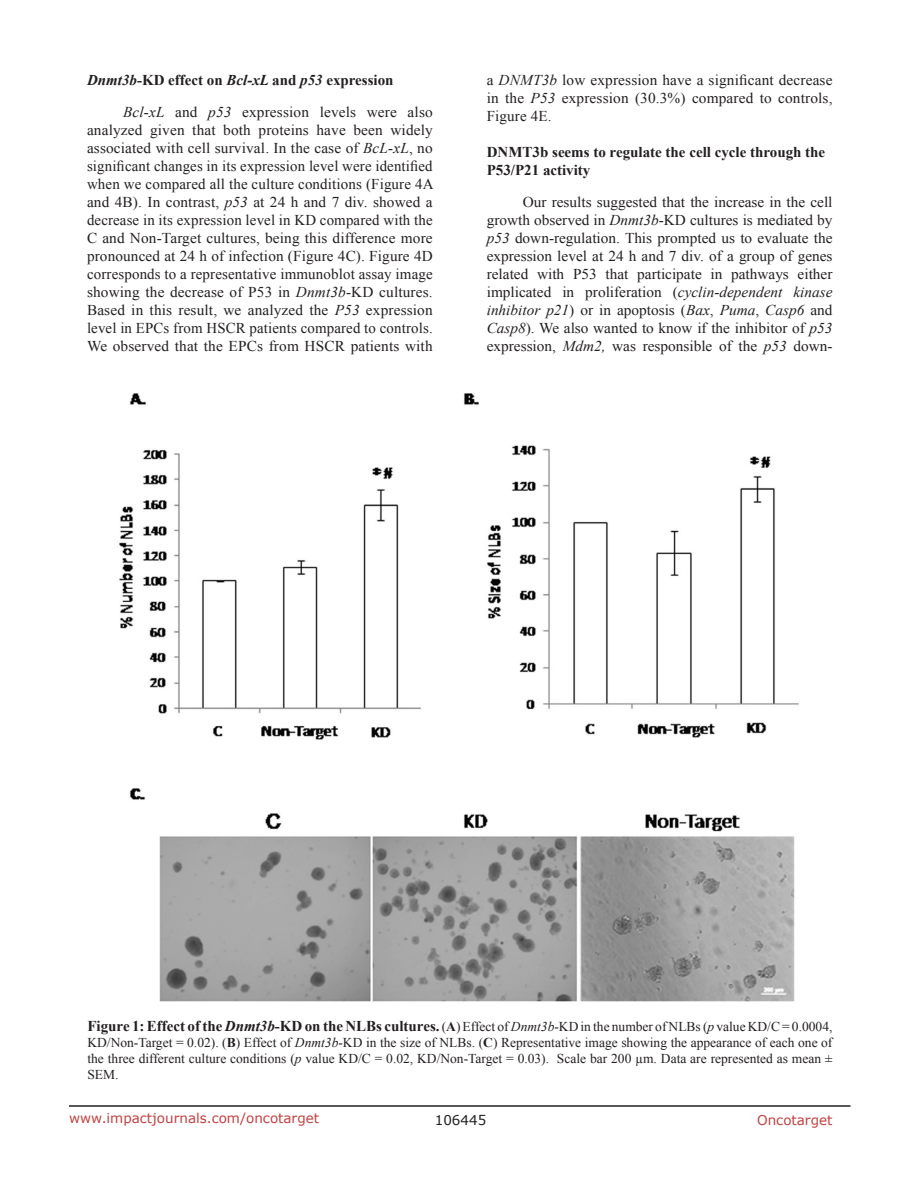
<style>
.page{position:relative;width:918px;height:1188px;background:#fff}
.page>*{position:absolute;margin:0;border:0;box-sizing:border-box;transform-origin:0 0}
.BodyText{font:15px/18px "Times New Roman";letter-spacing:.01em;color:#231f20;text-align:justify}
.subsubHeading{font:700 15px/18px "Times New Roman";color:#231f20}
.Figuretrx{font:13.5px/16.2px "Times New Roman";color:#231f20;text-align:justify}
.t1{font:13.5px "Verdana";color:#c24141}
.t2{font:13.5px "Verdana";color:#231f20}
.s1{font-style:italic}
.s2{font-weight:700;font-size:15px}
.s3{font-weight:700;font-style:italic;font-size:15px}
.s4{font-weight:700}
</style>
<div class="page">
<hr style="left:69px;top:1105px;width:781px;height:2px;background:#231f20">
<img style="left:119px;top:393px;width:680px;height:609px">
<p class="subsubHeading" style="left:87px;top:71px;width:308px"><span class="s1">Dnmt3b</span>-KD effect on <span class="s1">Bcl-xL</span> and <span class="s1">p53</span> expression</p>
<p class="BodyText" style="left:87px;top:102px;width:348px;text-indent:36px"><span class="s1">Bcl-xL</span> and <span class="s1">p53</span> expression levels were also analyzed given that both proteins have been widely associated with cell survival. In the case of <span class="s1">BcL-xL</span>, no significant changes in its expression level were identified when we compared all the culture conditions (Figure 4A and 4B). In contrast, <span class="s1">p53</span> at 24 h and 7 div. showed a decrease in its expression level in KD compared with the C and Non-Target cultures, being this difference more pronounced at 24 h of infection (Figure 4C). Figure 4D corresponds to a representative immunoblot assay image showing the decrease of P53 in <span class="s1">Dnmt3b</span>-KD cultures.<br>Based in this result, we analyzed the <span class="s1">P53</span> expression level in EPCs from HSCR patients compared to controls.<br>We observed that the EPCs from HSCR patients with</p>
<p class="BodyText" style="left:487px;top:71px;width:347px">a <span class="s1">DNMT3b</span> low expression have a significant decrease in the <span class="s1">P53</span> expression (30.3%) compared to controls, Figure 4E.</p>
<p class="subsubHeading" style="left:487px;top:143px;width:340px">DNMT3b seems to regulate the cell cycle through the<br>P53/P21 activity</p>
<p class="BodyText" style="left:487px;top:193px;width:347px;text-indent:36px">Our results suggested that the increase in the cell growth observed in <span class="s1">Dnmt3b</span>-KD cultures is mediated by <span class="s1">p53</span> down-regulation. This prompted us to evaluate the expression level at 24 h and 7 div. of a group of genes related with P53 that participate in pathways either implicated in proliferation (<span class="s1">cyclin-dependent kinase inhibitor p21</span>) or in apoptosis (<span class="s1">Bax</span>, <span class="s1">Puma</span>, <span class="s1">Casp6</span> and <span class="s1">Casp8</span>). We also wanted to know if the inhibitor of <span class="s1">p53 </span>expression, <span class="s1">Mdm2,</span> was responsible of the <span class="s1">p53</span> down-</p>
<p class="Figuretrx" style="left:87px;top:1018px;width:747px"><span class="s2">Figure 1: Effect of the</span> <span class="s3">Dnmt3b</span><span class="s2">-KD on the NLBs cultures.</span> (<span class="s4">A</span>) Effect of <span class="s1">Dnmt3b-</span>KD in the number of NLBs (<span class="s1">p</span> value KD/C = 0.0004, KD/Non-Target = 0.02). (<span class="s4">B</span>) Effect of <span class="s1">Dnmt3b-</span>KD in the size of NLBs. (<span class="s4">C</span>) Representative image showing the appearance of each one of the three different culture conditions (<span class="s1">p</span> value KD/C = 0.02, KD/Non-Target = 0.03). Scale bar 200 µm. Data are represented as mean ± SEM.</p>
<p class="t1" style="left:69px;top:1109px;width:252px">www.impactjournals.com/oncotarget</p>
<p class="t2" style="left:435px;top:1111px;width:53px">106445</p>
<p class="t1" style="left:757px;top:1111px;width:77px">Oncotarget</p>
</div>
